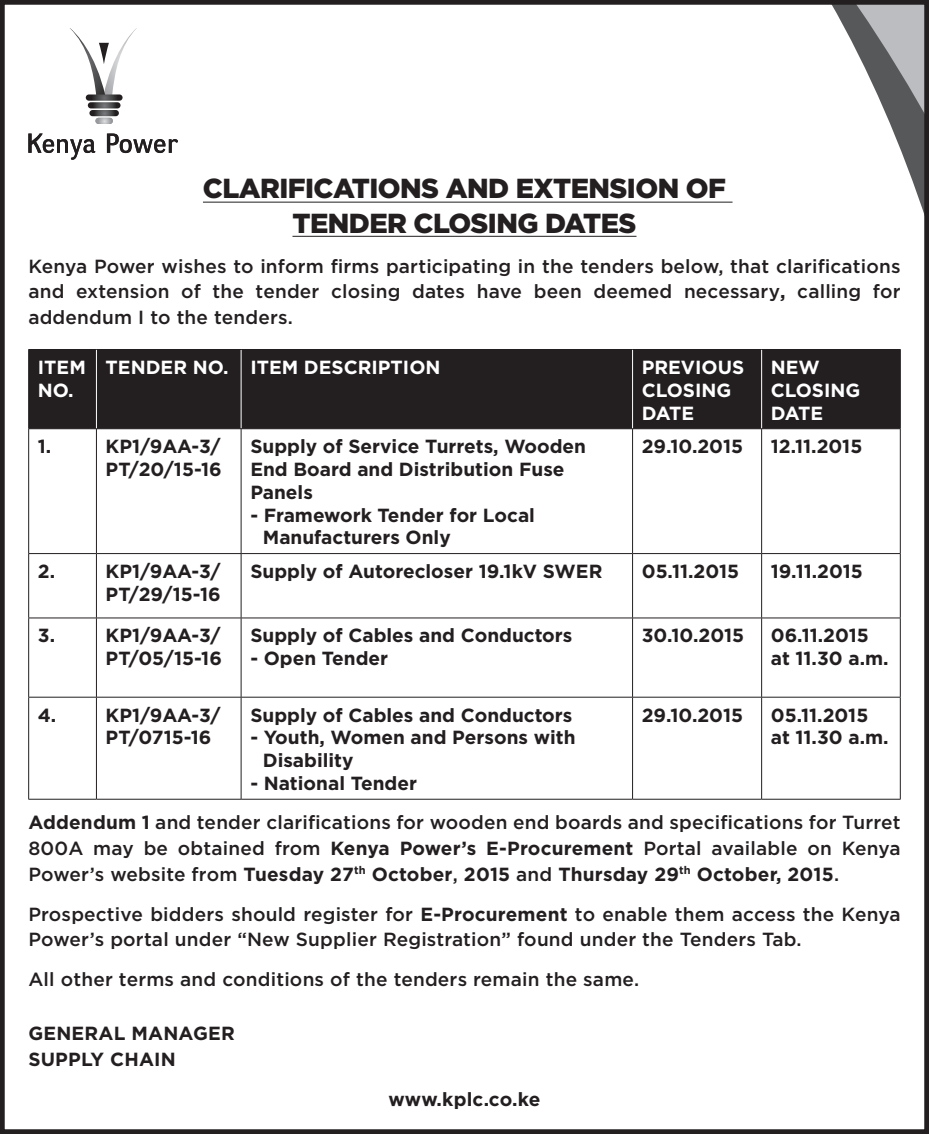
<style>
.page{position:relative;width:929px;height:1134px;background:#fff}
.page>*{position:absolute;margin:0;border:0;box-sizing:border-box;transform-origin:0 0}
.Head_2_1{font:900 27.5px/34.2px "Gotham";letter-spacing:-.02em;color:#231f20;text-align:center}
.Body_Text_3{font:500 19px/25.8px "Gotham";letter-spacing:.01em;color:#231f20;text-align:justify}
.TABLE_BLACK_TEXT{font:700 19px/22.8px "Gotham";color:#231f20}
.HEADER_WHITE_TEXT{font:700 19px/22.8px "Gotham";color:#fff}
.s1{font-weight:700}
</style>
<div class="page">
<svg style="left:832px;top:6px;width:90px;height:202px"></svg>
<svg style="left:88px;top:102px;width:32px;height:6px"></svg>
<svg style="left:89px;top:110px;width:30px;height:6px"></svg>
<svg style="left:95px;top:118px;width:18px;height:6px"></svg>
<svg style="left:70px;top:28px;width:67px;height:73px"></svg>
<svg style="left:28px;top:133px;width:67px;height:27px"></svg>
<svg style="left:107px;top:134px;width:71px;height:19px"></svg>
<div style="left:0;top:0;width:928px;height:1134px;border:5px solid #231f20"></div>
<hr style="left:203px;top:202px;width:529px;height:1px;background:#231f20">
<hr style="left:292px;top:236px;width:344px;height:1px;background:#231f20">
<div style="left:29px;top:350px;width:870px;height:78px;background:#231f20"></div>
<hr style="left:96px;top:350px;width:1px;height:78px;background:#fff">
<hr style="left:241px;top:350px;width:1px;height:78px;background:#fff">
<hr style="left:632px;top:350px;width:1px;height:78px;background:#fff">
<hr style="left:761px;top:350px;width:1px;height:78px;background:#fff">
<hr style="left:28px;top:428px;width:68px;height:1px;background:#231f20">
<hr style="left:96px;top:428px;width:145px;height:1px;background:#231f20">
<hr style="left:96px;top:429px;width:1px;height:124px;background:#231f20">
<hr style="left:241px;top:428px;width:391px;height:1px;background:#231f20">
<hr style="left:241px;top:429px;width:1px;height:124px;background:#231f20">
<hr style="left:632px;top:428px;width:129px;height:1px;background:#231f20">
<hr style="left:632px;top:429px;width:1px;height:124px;background:#231f20">
<hr style="left:761px;top:428px;width:139px;height:1px;background:#231f20">
<hr style="left:761px;top:429px;width:1px;height:124px;background:#231f20">
<hr style="left:28px;top:553px;width:68px;height:1px;background:#231f20">
<hr style="left:96px;top:553px;width:145px;height:1px;background:#231f20">
<hr style="left:96px;top:554px;width:1px;height:64px;background:#231f20">
<hr style="left:241px;top:553px;width:391px;height:1px;background:#231f20">
<hr style="left:241px;top:554px;width:1px;height:64px;background:#231f20">
<hr style="left:632px;top:553px;width:129px;height:1px;background:#231f20">
<hr style="left:632px;top:554px;width:1px;height:64px;background:#231f20">
<hr style="left:761px;top:553px;width:139px;height:1px;background:#231f20">
<hr style="left:761px;top:554px;width:1px;height:64px;background:#231f20">
<hr style="left:28px;top:617px;width:68px;height:1px;background:#231f20">
<hr style="left:96px;top:617px;width:145px;height:1px;background:#231f20">
<hr style="left:96px;top:618px;width:1px;height:79px;background:#231f20">
<hr style="left:241px;top:617px;width:391px;height:1px;background:#231f20">
<hr style="left:241px;top:618px;width:1px;height:79px;background:#231f20">
<hr style="left:632px;top:617px;width:129px;height:1px;background:#231f20">
<hr style="left:632px;top:618px;width:1px;height:79px;background:#231f20">
<hr style="left:761px;top:617px;width:139px;height:1px;background:#231f20">
<hr style="left:761px;top:618px;width:1px;height:79px;background:#231f20">
<hr style="left:28px;top:697px;width:68px;height:1px;background:#231f20">
<hr style="left:96px;top:697px;width:145px;height:1px;background:#231f20">
<hr style="left:96px;top:697px;width:1px;height:102px;background:#231f20">
<hr style="left:241px;top:697px;width:391px;height:1px;background:#231f20">
<hr style="left:241px;top:697px;width:1px;height:102px;background:#231f20">
<hr style="left:632px;top:697px;width:129px;height:1px;background:#231f20">
<hr style="left:632px;top:697px;width:1px;height:102px;background:#231f20">
<hr style="left:761px;top:697px;width:139px;height:1px;background:#231f20">
<hr style="left:761px;top:697px;width:1px;height:102px;background:#231f20">
<hr style="left:28px;top:349px;width:68px;height:1px;background:#231f20">
<hr style="left:28px;top:350px;width:1px;height:78px;background:#231f20">
<hr style="left:96px;top:349px;width:145px;height:1px;background:#231f20">
<hr style="left:241px;top:349px;width:391px;height:1px;background:#231f20">
<hr style="left:632px;top:349px;width:129px;height:1px;background:#231f20">
<hr style="left:761px;top:349px;width:139px;height:1px;background:#231f20">
<hr style="left:899px;top:350px;width:1px;height:78px;background:#231f20">
<hr style="left:28px;top:429px;width:1px;height:124px;background:#231f20">
<hr style="left:899px;top:429px;width:1px;height:124px;background:#231f20">
<hr style="left:28px;top:554px;width:1px;height:64px;background:#231f20">
<hr style="left:899px;top:554px;width:1px;height:64px;background:#231f20">
<hr style="left:28px;top:618px;width:1px;height:79px;background:#231f20">
<hr style="left:899px;top:618px;width:1px;height:79px;background:#231f20">
<hr style="left:28px;top:697px;width:1px;height:102px;background:#231f20">
<hr style="left:899px;top:697px;width:1px;height:102px;background:#231f20">
<hr style="left:28px;top:799px;width:68px;height:1px;background:#231f20">
<hr style="left:96px;top:799px;width:145px;height:1px;background:#231f20">
<hr style="left:241px;top:799px;width:391px;height:1px;background:#231f20">
<hr style="left:632px;top:799px;width:129px;height:1px;background:#231f20">
<hr style="left:761px;top:799px;width:139px;height:1px;background:#231f20">
<p class="Head_2_1" style="left:203px;top:171px;width:524px">CLARIFICATIONS AND EXTENSION OF<br>TENDER CLOSING DATES</p>
<p class="Body_Text_3" style="left:28px;top:253px;width:873px">Kenya Power wishes to inform firms participating in the tenders below, that clarifications and extension of the tender closing dates have been deemed necessary<span class="s1">,</span> calling for addendum I to the tenders.</p>
<p class="HEADER_WHITE_TEXT" style="left:38px;top:356px;width:49px">ITEM<br>NO.</p>
<p class="HEADER_WHITE_TEXT" style="left:106px;top:356px;width:124px">TENDER NO.</p>
<p class="HEADER_WHITE_TEXT" style="left:250px;top:356px;width:192px">ITEM DESCRIPTION</p>
<p class="HEADER_WHITE_TEXT" style="left:641px;top:356px;width:104px">PREVIOUS<br>CLOSING<br>DATE</p>
<p class="HEADER_WHITE_TEXT" style="left:770px;top:356px;width:91px">NEW<br>CLOSING</p>
<p class="HEADER_WHITE_TEXT" style="left:770px;top:401px;width:54px">DATE</p>
<p class="TABLE_BLACK_TEXT" style="left:38px;top:435px;width:15px">1.</p>
<p class="TABLE_BLACK_TEXT" style="left:106px;top:435px;width:118px">KP1/9AA-3/<br>PT/20/15-16</p>
<p class="TABLE_BLACK_TEXT" style="left:250px;top:435px;width:337px">Supply of Service Turrets, Wooden<br>End Board and Distribution Fuse<br>Panels</p>
<p class="TABLE_BLACK_TEXT" style="left:263px;top:503px;width:274px;text-indent:-12px">- Framework Tender for Local<br>Manufacturers Only</p>
<p class="TABLE_BLACK_TEXT" style="left:641px;top:435px;width:103px">29.10.2015</p>
<p class="TABLE_BLACK_TEXT" style="left:770px;top:435px;width:93px">12.11.2015</p>
<p class="TABLE_BLACK_TEXT" style="left:38px;top:560px;width:19px">2.</p>
<p class="TABLE_BLACK_TEXT" style="left:106px;top:560px;width:116px">KP1/9AA-3/<br>PT/29/15-16</p>
<p class="TABLE_BLACK_TEXT" style="left:250px;top:560px;width:353px">Supply of Autorecloser 19.1kV SWER</p>
<p class="TABLE_BLACK_TEXT" style="left:641px;top:560px;width:99px">05.11.2015</p>
<p class="TABLE_BLACK_TEXT" style="left:770px;top:560px;width:93px">19.11.2015</p>
<p class="TABLE_BLACK_TEXT" style="left:38px;top:624px;width:19px">3.</p>
<p class="TABLE_BLACK_TEXT" style="left:106px;top:624px;width:118px">KP1/9AA-3/<br>PT/05/15-16</p>
<p class="TABLE_BLACK_TEXT" style="left:250px;top:624px;width:323px">Supply of Cables and Conductors</p>
<p class="TABLE_BLACK_TEXT" style="left:641px;top:624px;width:104px">30.10.2015</p>
<p class="TABLE_BLACK_TEXT" style="left:770px;top:624px;width:119px">06.11.2015 at 11.30 a.m.</p>
<p class="TABLE_BLACK_TEXT" style="left:250px;top:647px;width:139px">- Open Tender</p>
<p class="TABLE_BLACK_TEXT" style="left:38px;top:703px;width:20px">4.</p>
<p class="TABLE_BLACK_TEXT" style="left:106px;top:703px;width:116px">KP1/9AA-3/<br>PT/0715-16</p>
<p class="TABLE_BLACK_TEXT" style="left:250px;top:703px;width:323px">Supply of Cables and Conductors</p>
<p class="TABLE_BLACK_TEXT" style="left:263px;top:726px;width:314px;text-indent:-12px">- Youth, Women and Persons with<br>Disability</p>
<p class="TABLE_BLACK_TEXT" style="left:250px;top:772px;width:168px">- National Tender</p>
<p class="TABLE_BLACK_TEXT" style="left:641px;top:703px;width:103px">29.10.2015</p>
<p class="TABLE_BLACK_TEXT" style="left:770px;top:703px;width:119px">05.11.2015 at 11.30 a.m.</p>
<p class="Body_Text_3" style="left:28px;top:809px;width:873px"><span class="s1">Addendum 1</span> and tender clarifications for wooden end boards and specifications for Turret 800A may be obtained from <span class="s1">Kenya Power’s E-Procurement</span> Portal available on Kenya Power’s website from <span class="s1">Tuesday 27</span><sup>th</sup> <span class="s1">October</span>, <span class="s1">2015</span> and <span class="s1">Thursday 29</span><sup>th</sup> <span class="s1">October, 2015</span>.</p>
<p class="Body_Text_3" style="left:28px;top:901px;width:873px">Prospective bidders should register for <span class="s1">E-Procurement</span> to enable them access the Kenya<br>Power’s portal under “New Supplier Registration” found under the Tenders Tab.</p>
<p class="Body_Text_3" style="left:28px;top:966px;width:612px">All other terms and conditions of the tenders remain the same.</p>
<p class="TABLE_BLACK_TEXT" style="left:28px;top:1022px;width:208px">GENERAL MANAGER</p>
<p class="TABLE_BLACK_TEXT" style="left:28px;top:1047px;width:149px">SUPPLY CHAIN</p>
<p class="TABLE_BLACK_TEXT" style="left:388px;top:1087px;width:153px">www.kplc.co.ke</p>
</div>
